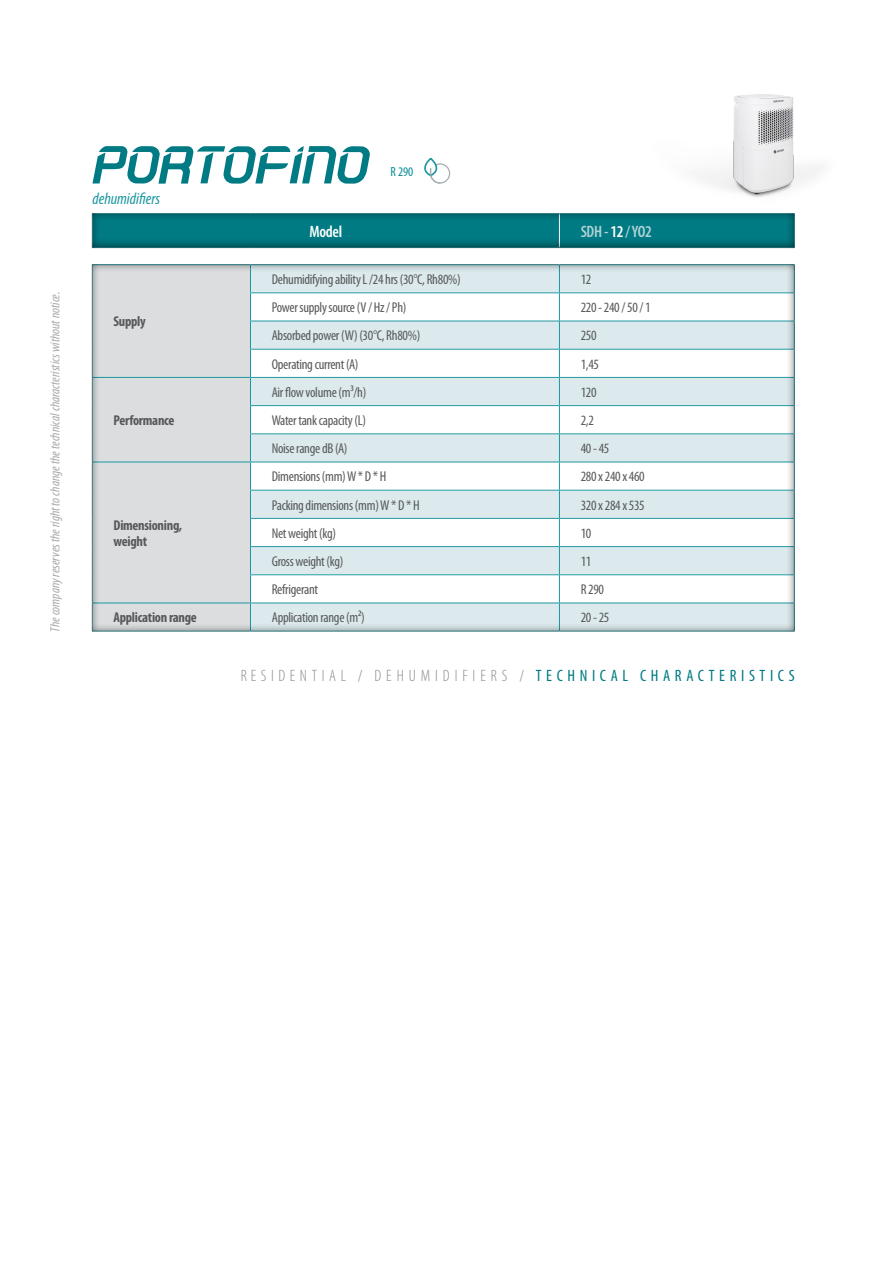
<style>
.page{position:relative;width:893px;height:1263px;background:#fff}
.page>*{position:absolute;margin:0;border:0;box-sizing:border-box;transform-origin:0 0}
.t1{font:300 condensed 16.5px "Myriad Pro";letter-spacing:.295em;color:#8a8c8f}
.t2{font:italic condensed 16.5px "Myriad Pro";color:#1d97a0}
.t3{font:600 condensed 16.5px "Myriad Pro";letter-spacing:-.02em;color:#b0d2d7}
.t4{font:600 condensed 16.5px "Myriad Pro";letter-spacing:-.02em;color:#fff}
.t5{font:condensed 14.25px "Myriad Pro";letter-spacing:-.02em;color:#57585a}
.t6{font:700 condensed 14.25px/15.6px "Myriad Pro";letter-spacing:-.02em;color:#57585a}
.t7{font:italic condensed 13.5px "Myriad Pro";color:#a8a9ad}
.t8{font:condensed 13.2px "Myriad Pro";color:#058c97}
.s1{color:#fff}
.s2{font-weight:400;color:#007a83}
</style>
<div class="page">
<div style="left:90px;top:213px;width:741px;height:425px;background:#231f20;opacity:.75"></div>
<svg style="left:424px;top:158px;width:27px;height:26px"></svg>
<svg style="left:92px;top:146px;width:278px;height:38px"></svg>
<img style="left:701px;top:94px;width:120px;height:103px">
<p class="t7" style="left:47px;top:631px;width:341px;rotate:-90deg">The company reserves the right to change the technical characteristics without notice.</p>
<p class="t2" style="left:92px;top:188px;width:69px">dehumidifiers</p>
<p class="t6" style="left:113px;top:314px;width:34px">Supply</p>
<p class="t6" style="left:114px;top:413px;width:63px">Performance</p>
<p class="t6" style="left:114px;top:518px;width:70px">Dimensioning, weight</p>
<p class="t8" style="left:391px;top:163px;width:24px">R 290</p>
<p class="t4" style="left:309px;top:222px;width:34px">Model</p>
<p class="t3" style="left:581px;top:222px;width:73px">SDH - <span class="s1">12</span> / YO2</p>
<p class="t5" style="left:272px;top:271px;width:190px">Dehumidifying ability L /24 hrs (30°C, Rh80%)</p>
<p class="t5" style="left:581px;top:271px;width:12px">12</p>
<p class="t5" style="left:272px;top:299px;width:136px">Power supply source (V / Hz / Ph)</p>
<p class="t5" style="left:581px;top:299px;width:71px">220 - 240 / 50 / 1</p>
<p class="t5" style="left:272px;top:327px;width:150px">Absorbed power (W) (30°C, Rh80%)</p>
<p class="t5" style="left:581px;top:327px;width:17px">250</p>
<p class="t5" style="left:272px;top:355px;width:88px">Operating current (Α)</p>
<p class="t5" style="left:581px;top:355px;width:20px">1,45</p>
<p class="t5" style="left:272px;top:383px;width:96px">Air flow volume (m³/h)</p>
<p class="t5" style="left:581px;top:383px;width:17px">120</p>
<p class="t5" style="left:272px;top:412px;width:96px">Water tank capacity (L)</p>
<p class="t5" style="left:581px;top:412px;width:15px">2,2</p>
<p class="t5" style="left:272px;top:440px;width:77px">Noise range dB (A)</p>
<p class="t5" style="left:581px;top:440px;width:30px">40 - 45</p>
<p class="t5" style="left:272px;top:468px;width:116px">Dimensions (mm) W * D * H</p>
<p class="t5" style="left:581px;top:468px;width:66px">280 x 240 x 460</p>
<p class="t5" style="left:272px;top:496px;width:149px">Packing dimensions (mm) W * D * H</p>
<p class="t5" style="left:581px;top:496px;width:66px">320 x 284 x 535</p>
<p class="t5" style="left:272px;top:524px;width:66px">Net weight (kg)</p>
<p class="t5" style="left:581px;top:524px;width:12px">10</p>
<p class="t5" style="left:272px;top:553px;width:73px">Gross weight (kg)</p>
<p class="t5" style="left:581px;top:553px;width:12px">11</p>
<p class="t5" style="left:272px;top:581px;width:48px">Refrigerant</p>
<p class="t5" style="left:581px;top:581px;width:25px">R 290</p>
<p class="t6" style="left:114px;top:610px;width:85px">Application range</p>
<p class="t5" style="left:272px;top:609px;width:95px">Application range (m²)</p>
<p class="t5" style="left:581px;top:609px;width:30px">20 - 25</p>
<p class="t1" style="left:240px;top:667px;width:556px">RESIDENTIAL / DEHUMIDIFIERS / <span class="s2">TECHNICAL CHARACTERISTICS</span></p>
</div>
